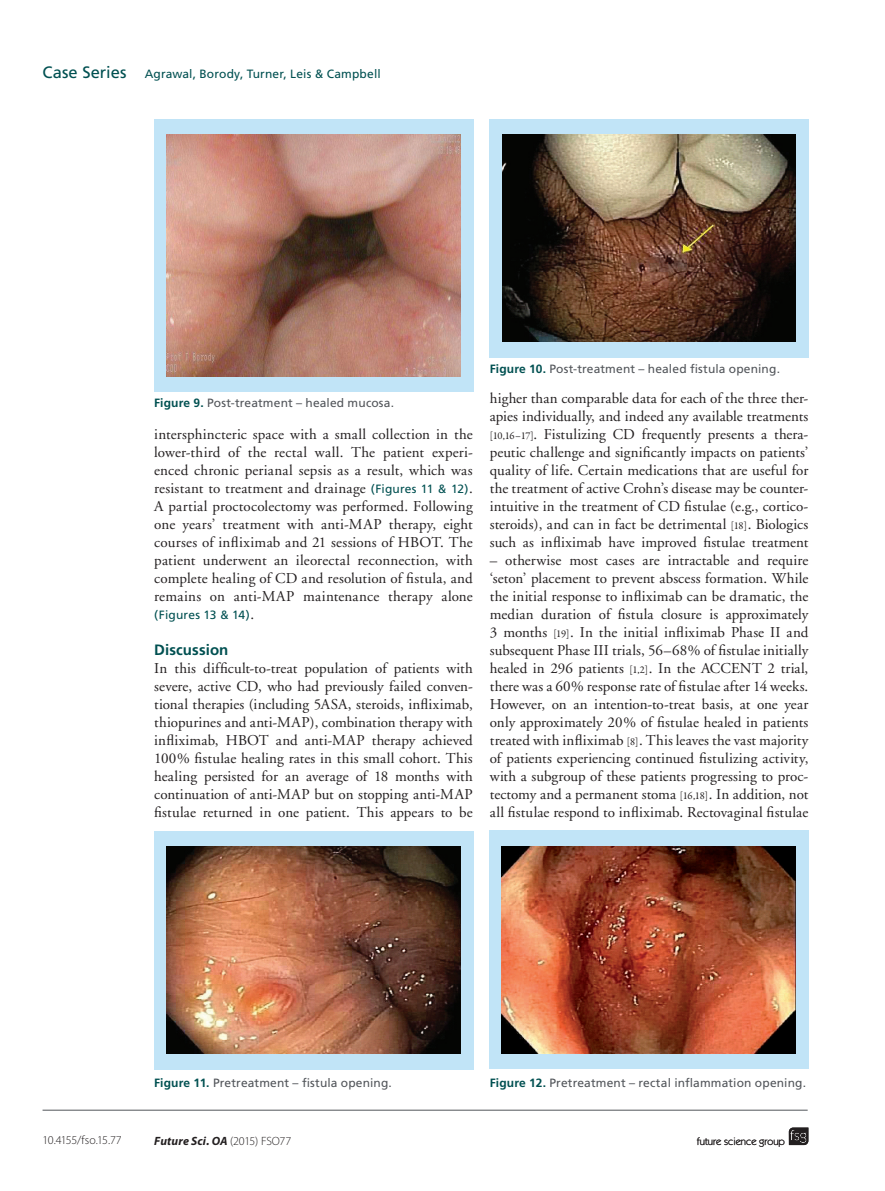
<style>
.page{position:relative;width:885px;height:1191px;background:#fff}
.page>*{position:absolute;margin:0;border:0;box-sizing:border-box;transform-origin:0 0}
.t1{font:15px/18px "Adobe Garamond";letter-spacing:.005em;color:#231f20;text-align:justify}
.t2{font:700 15px "Frutiger";letter-spacing:.005em;color:#005051}
.t3{font:12px "Frutiger";letter-spacing:.01em;color:#52555a}
.t4{font:12px "Frutiger";letter-spacing:.01em;color:#005051}
.t5{font:italic 700 12px "Myriad Pro";letter-spacing:.01em;color:#231f20}
.t6{font:300 12px "Myriad Pro";letter-spacing:-.035em;color:#231f20}
.t7{font:10.5px "Itc Kabel";color:#231f20}
.s1{font-size:16.5px}
.s2{font-weight:700;color:#005051}
.s3{font-family:"Frutiger";font-size:12px;color:#005051}
.s4{font-family:"Adobe Garamond";font-size:15px;color:#231f20}
.s5{font-family:"Garamond Premr Pro";font-size:10.5px}
.s6{font-weight:300;font-style:normal}
</style>
<div class="page">
<svg style="left:788px;top:1127px;width:20px;height:18px"></svg>
<hr style="left:43px;top:1109px;width:764px;height:1px;background:#52555a">
<div style="left:154px;top:119px;width:319px;height:272px;background:#c1e4f7"></div>
<img style="left:167px;top:134px;width:293px;height:242px">
<div style="left:489px;top:119px;width:319px;height:238px;background:#c1e4f7"></div>
<img style="left:502px;top:134px;width:293px;height:208px">
<div style="left:154px;top:831px;width:319px;height:238px;background:#c1e4f7"></div>
<img style="left:167px;top:846px;width:293px;height:207px">
<div style="left:489px;top:831px;width:319px;height:238px;background:#c1e4f7"></div>
<img style="left:502px;top:846px;width:293px;height:207px">
<p class="t4" style="left:43px;top:67px;width:339px"><span class="s1">Case Series</span> Agrawal, Borody, Turner, Leis &amp; Campbell</p>
<p class="t3" style="left:154px;top:396px;width:241px"><span class="s2">Figure 9.</span> Post-treatment – healed mucosa.</p>
<p class="t1" style="left:154px;top:425px;width:320px">intersphincteric space with a small collection in the lower-third of the rectal wall. The patient experi&shy;enced chronic perianal sepsis as a result, which was resistant to treatment and drainage <span class="s3">(Figures 11 &amp; 12)</span>.<br>A partial proctocolectomy was performed. Following one years’ treatment with anti-MAP therapy, eight courses of infliximab and 21 sessions of HBOT. The patient underwent an ileorectal reconnection, with complete healing of CD and resolution of fistula, and remains on anti-MAP maintenance therapy alone</p>
<p class="t4" style="left:154px;top:607px;width:101px">(Figures 13 &amp; 14)<span class="s4">.</span></p>
<p class="t2" style="left:154px;top:640px;width:76px">Discussion</p>
<p class="t1" style="left:154px;top:659px;width:320px">In this difficult-to-treat population of patients with severe, active CD, who had previously failed conven&shy;tional therapies (including 5ASA, steroids, infliximab, thiopurines and anti-MAP), combination therapy with infliximab, HBOT and anti-MAP therapy achieved 100% fistulae healing rates in this small cohort. This healing persisted for an average of 18 months with continuation of anti-MAP but on stopping anti-MAP fistulae returned in one patient. This appears to be</p>
<p class="t3" style="left:490px;top:362px;width:291px"><span class="s2">Figure 10.</span> Post-treatment – healed fistula opening.</p>
<p class="t1" style="left:490px;top:389px;width:320px">higher than comparable data for each of the three ther&shy;apies individually, and indeed any available treatments <span class="s5">[10,16–17]</span>. Fistulizing CD frequently presents a thera&shy;peutic challenge and significantly impacts on patients’ quality of life. Certain medications that are useful for the treatment of active Crohn’s disease may be counter&shy;intuitive in the treatment of CD fistulae (e.g., cortico&shy;steroids), and can in fact be detrimental <span class="s5">[18]</span>. Biologics such as infliximab have improved fistulae treatment</p>
<p class="t1" style="left:490px;top:551px;width:320px">– otherwise most cases are intractable and require ‘seton’ placement to prevent abscess formation. While the initial response to infliximab can be dramatic, the median duration of fistula closure is approximately 3 months <span class="s5">[19]</span>. In the initial infliximab Phase II and subsequent Phase III trials, 56–68% of fistulae initially healed in 296 patients <span class="s5">[1,2]</span>. In the ACCENT 2 trial, there was a 60% response rate of fistulae after 14 weeks.<br>However, on an intention-to-treat basis, at one year only approximately 20% of fistulae healed in patients treated with infliximab <span class="s5">[8]</span>. This leaves the vast majority of patients experiencing continued fistulizing activity, with a subgroup of these patients progressing to proc&shy;tectomy and a permanent stoma <span class="s5">[16,18]</span>. In addition, not all fistulae respond to infliximab. Rectovaginal fistulae</p>
<p class="t3" style="left:154px;top:1076px;width:239px"><span class="s2">Figure 11.</span> Pretreatment – fistula opening.</p>
<p class="t3" style="left:490px;top:1076px;width:318px"><span class="s2">Figure 12.</span> Pretreatment – rectal inflammation opening.</p>
<p class="t6" style="left:43px;top:1133px;width:81px">10.4155/fso.15.77</p>
<p class="t5" style="left:154px;top:1132px;width:138px">Future Sci. OA <span class="s6">(2015) FSO77</span></p>
<p class="t7" style="left:696px;top:1135px;width:90px">future science group</p>
</div>
